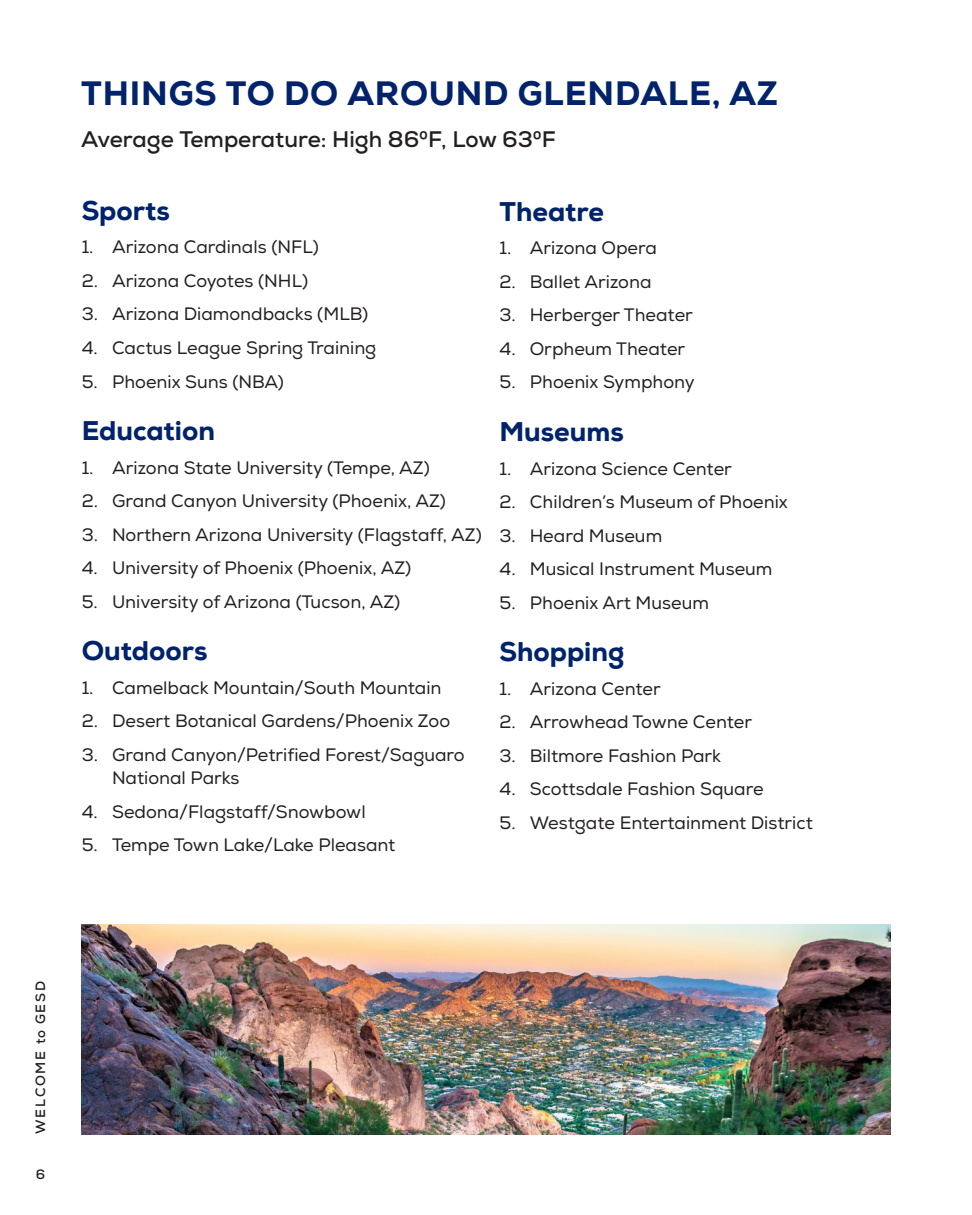
<style>
.page{position:relative;width:972px;height:1215px;background:#fff}
.page>*{position:absolute;margin:0;border:0;box-sizing:border-box;transform-origin:0 0}
.t1{font:800 33.75px "Nexa";letter-spacing:.025em;color:#00236c}
.t2{font:800 27px "Nexa";color:#00236c}
.Body{font:700 22.5px "Nexa";color:#231f20}
.t3{font:18px/23.4px "Nexa";color:#231f20}
.t4{font:700 13.5px "Nexa";letter-spacing:.135em;color:#231f20}
</style>
<div class="page">
<img style="left:81px;top:924px;width:810px;height:210px">
<p class="t1" style="left:81px;top:71px;width:698px">THINGS TO DO AROUND GLENDALE, AZ</p>
<p class="Body" style="left:81px;top:125px;width:476px">Average Temperature: High 860F, Low 630F</p>
<h2 class="t2" style="left:82px;top:193px;width:90px">Sports</h2>
<p class="t3" style="left:82px;top:236px;width:239px">1. Arizona Cardinals (NFL)</p>
<p class="t3" style="left:82px;top:269px;width:228px">2. Arizona Coyotes (NHL)</p>
<p class="t3" style="left:82px;top:303px;width:288px">3. Arizona Diamondbacks (MLB)</p>
<p class="t3" style="left:82px;top:336px;width:296px">4. Cactus League Spring Training</p>
<p class="t3" style="left:82px;top:370px;width:204px">5. Phoenix Suns (NBA)</p>
<h2 class="t2" style="left:82px;top:414px;width:135px">Education</h2>
<p class="t3" style="left:82px;top:456px;width:350px">1. Arizona State University (Tempe, AZ)</p>
<p class="t3" style="left:82px;top:490px;width:366px">2. Grand Canyon University (Phoenix, AZ)</p>
<p class="t3" style="left:82px;top:523px;width:402px">3. Northern Arizona University (Flagstaff, AZ)</p>
<p class="t3" style="left:82px;top:557px;width:331px">4. University of Phoenix (Phoenix, AZ)</p>
<p class="t3" style="left:82px;top:590px;width:320px">5. University of Arizona (Tucson, AZ)</p>
<h2 class="t2" style="left:82px;top:634px;width:127px">Outdoors</h2>
<p class="t3" style="left:82px;top:676px;width:361px">1. Camelback Mountain/South Mountain</p>
<p class="t3" style="left:82px;top:710px;width:370px">2. Desert Botanical Gardens/Phoenix Zoo</p>
<p class="t3" style="left:112px;top:743px;width:354px;text-indent:-30px">3. Grand Canyon/Petrified Forest/Saguaro<br>National Parks</p>
<p class="t3" style="left:82px;top:800px;width:286px">4. Sedona/Flagstaff/Snowbowl</p>
<p class="t3" style="left:82px;top:834px;width:315px">5. Tempe Town Lake/Lake Pleasant</p>
<h2 class="t2" style="left:500px;top:194px;width:106px">Theatre</h2>
<p class="t3" style="left:500px;top:237px;width:159px">1. Arizona Opera</p>
<p class="t3" style="left:500px;top:270px;width:154px">2. Ballet Arizona</p>
<p class="t3" style="left:500px;top:304px;width:195px">3. Herberger Theater</p>
<p class="t3" style="left:500px;top:337px;width:187px">4. Orpheum Theater</p>
<p class="t3" style="left:500px;top:371px;width:197px">5. Phoenix Symphony</p>
<h2 class="t2" style="left:500px;top:414px;width:126px">Museums</h2>
<p class="t3" style="left:500px;top:457px;width:234px">1. Arizona Science Center</p>
<p class="t3" style="left:500px;top:491px;width:290px">2. Children’s Museum of Phoenix</p>
<p class="t3" style="left:500px;top:524px;width:164px">3. Heard Museum</p>
<p class="t3" style="left:500px;top:558px;width:275px">4. Musical Instrument Museum</p>
<p class="t3" style="left:500px;top:591px;width:211px">5. Phoenix Art Museum</p>
<h2 class="t2" style="left:500px;top:635px;width:126px">Shopping</h2>
<p class="t3" style="left:500px;top:677px;width:163px">1. Arizona Center</p>
<p class="t3" style="left:500px;top:711px;width:254px">2. Arrowhead Towne Center</p>
<p class="t3" style="left:500px;top:744px;width:223px">3. Biltmore Fashion Park</p>
<p class="t3" style="left:500px;top:778px;width:266px">4. Scottsdale Fashion Square</p>
<p class="t3" style="left:500px;top:811px;width:315px">5. Westgate Entertainment District</p>
<p class="t4" style="left:32px;top:1134px;width:154px;rotate:-90deg">WELCOME to GESD</p>
<p class="t4" style="left:36px;top:1166px;width:11px">6</p>
</div>
